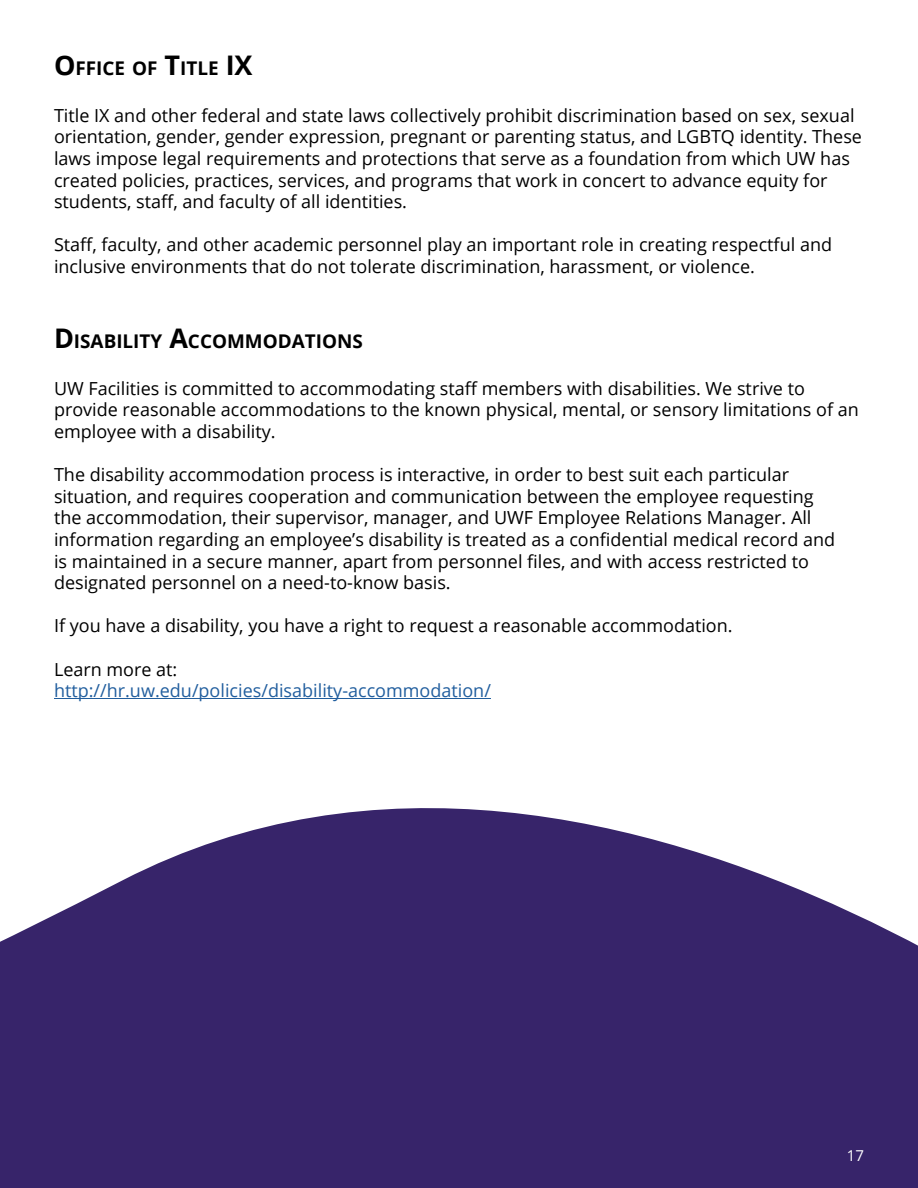
<style>
.page{position:relative;width:918px;height:1188px;background:#fff}
.page>*{position:absolute;margin:0;border:0;box-sizing:border-box;transform-origin:0 0}
.t1{font:700 18.9px "Open Sans";color:#000}
.t2{font:18px/21.6px "Open Sans";color:#000}
.t3{font:18px "Open Sans";color:#215e9e}
.t4{font:15px "Open Sans";color:#fff}
.s1{font-size:27px}
</style>
<div class="page">
<svg style="left:0;top:808px;width:918px;height:380px;fill:#37246a"></svg>
<hr style="left:54px;top:698px;width:437px;height:1px;background:#215e9e">
<p class="t1" style="left:54px;top:54px;width:200px"><span class="s1">O</span> FFICE OF <span class="s1">T</span>ITLE <span class="s1">IX</span></p>
<p class="t2" style="left:54px;top:104px;width:810px">Title IX and other federal and state laws collectively prohibit discrimination based on sex, sexual orientation, gender, gender expression, pregnant or parenting status, and LGBTQ identity. These laws impose legal requirements and protections that serve as a foundation from which UW has created policies, practices, services, and programs that work in concert to advance equity for students, staff, and faculty of all identities.</p>
<p class="t2" style="left:54px;top:234px;width:780px">Staff, faculty, and other academic personnel play an important role in creating respectful and inclusive environments that do not tolerate discrimination, harassment, or violence.</p>
<p class="t1" style="left:54px;top:327px;width:310px"><span class="s1">D</span> ISABILITY <span class="s1">A</span>CCOMMODATIONS</p>
<p class="t2" style="left:54px;top:377px;width:806px">UW Facilities is committed to accommodating staff members with disabilities. We strive to provide reasonable accommodations to the known physical, mental, or sensory limitations of an employee with a disability.</p>
<p class="t2" style="left:54px;top:463px;width:783px">The disability accommodation process is interactive, in order to best suit each particular situation, and requires cooperation and communication between the employee requesting the accommodation, their supervisor, manager, and UWF Employee Relations Manager. All information regarding an employee’s disability is treated as a confidential medical record and is maintained in a secure manner, apart from personnel files, and with access restricted to designated personnel on a need-to-know basis.</p>
<p class="t2" style="left:54px;top:615px;width:680px">If you have a disability, you have a right to request a reasonable accommodation.</p>
<p class="t2" style="left:54px;top:658px;width:125px">Learn more at:</p>
<p class="t3" style="left:54px;top:678px;width:438px">http://hr.uw.edu/policies/disability-accommodation/</p>
<p class="t4" style="left:847px;top:1145px;width:19px">17</p>
</div>
